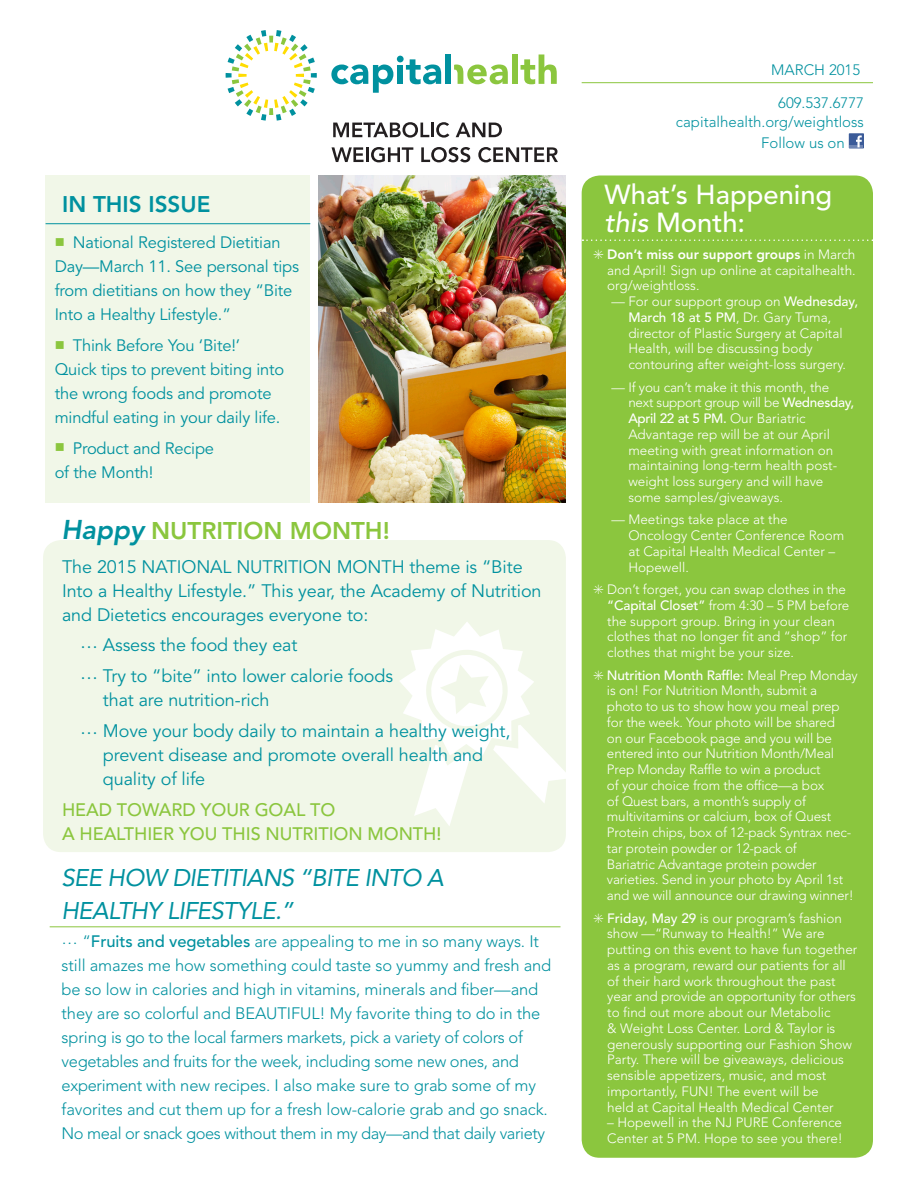
<style>
.page{position:relative;width:918px;height:1188px;background:#fff}
.page>*{position:absolute;margin:0;border:0;box-sizing:border-box;transform-origin:0 0}
.t1{font:500 27.3px "Avenir LT Std";color:#fff}
.t2{font:italic 24px/33px "Avenir LT Std";letter-spacing:-.025em;color:#00919f}
.t3{font:800 24px "Avenir LT Std";color:#8bc63e}
.t4{font:800 22.5px "Avenir LT Std";color:#00919f}
.t5{font:18px/24px "Avenir LT Std";letter-spacing:-.005em;color:#00919f}
.t6{font:500 18px/24px "Avenir LT Std";letter-spacing:-.005em;color:#8bc63e}
.t7{font:300 16.5px/24px "Avenir LT Std";letter-spacing:-.005em;color:#00919f}
.t8{font:16.5px/24px "Avenir LT Std";letter-spacing:-.01em;color:#00919f}
.t9{font:300 15px "Avenir LT Std";color:#00919f}
.t10{font:300 13.5px/15.8px "Avenir LT Std";color:#fff}
.s1{color:#8bc63e}
.s2{font-style:italic;font-size:27px;color:#00919f}
.s3{font-weight:500}
.s4{font-style:italic}
.s5{font-weight:800}
</style>
<div class="page">
<div style="left:43px;top:540px;width:523px;height:312px;background:#f1f7e8;border-radius:18px"></div>
<svg style="left:400px;top:622px;width:166px;height:204px"></svg>
<div style="left:849px;top:133px;width:15px;height:15px;background:#3b5b99"></div>
<svg style="left:850px;top:135px;width:13px;height:12px"></svg>
<hr style="left:582px;top:82px;width:291px;height:1px;background:#8bc63e">
<svg style="left:226px;top:30px;width:91px;height:91px"></svg>
<div style="left:397px;top:56px;width:7px;height:6px;background:#00919f;border-radius:50%"></div>
<svg style="left:331px;top:65px;width:62px;height:28px"></svg>
<div style="left:397px;top:65px;width:6px;height:19px;background:#00919f"></div>
<svg style="left:406px;top:59px;width:35px;height:25px"></svg>
<div style="left:445px;top:54px;width:6px;height:30px;background:#00919f"></div>
<svg style="left:521px;top:54px;width:36px;height:30px"></svg>
<div style="left:512px;top:54px;width:6px;height:30px;background:#8bc63e"></div>
<svg style="left:454px;top:65px;width:54px;height:19px"></svg>
<svg style="left:333px;top:122px;width:96px;height:16px"></svg>
<hr style="left:431px;top:123px;width:3px;height:14px;background:#231f20">
<svg style="left:436px;top:122px;width:13px;height:16px"></svg>
<svg style="left:456px;top:123px;width:46px;height:14px"></svg>
<svg style="left:332px;top:147px;width:32px;height:15px"></svg>
<hr style="left:366px;top:147px;width:3px;height:15px;background:#231f20">
<svg style="left:371px;top:147px;width:42px;height:15px"></svg>
<svg style="left:421px;top:147px;width:49px;height:15px"></svg>
<svg style="left:478px;top:147px;width:80px;height:15px"></svg>
<div style="left:582px;top:176px;width:291px;height:982px;background:#8bc63e;border-radius:18px"></div>
<svg style="left:582px;top:239px;width:291px;height:2px"></svg>
<img style="left:319px;top:176px;width:247px;height:327px">
<div style="left:46px;top:176px;width:264px;height:327px;background:#f1f7e8"></div>
<hr style="left:46px;top:223px;width:264px;height:1px;background:#00919f">
<hr style="left:50px;top:927px;width:511px;height:1px;background:#8bc63e">
<p class="t4" style="left:62px;top:191px;width:150px">IN THIS ISSUE</p>
<p class="t8" style="left:55px;top:231px;width:246px"><span class="s1">■</span> National Registered Dietitian<br>Day—March 11. See personal tips from dietitians on how they “Bite<br>Into a Healthy Lifestyle.”</p>
<p class="t8" style="left:55px;top:334px;width:231px"><span class="s1">■</span> Think Before You ‘Bite!’<br>Quick tips to prevent biting into the wrong foods and promote mindful eating in your daily life.</p>
<p class="t8" style="left:55px;top:437px;width:161px"><span class="s1">■</span> Product and Recipe of the Month!</p>
<p class="t3" style="left:62px;top:517px;width:330px"><span class="s2">Happy</span> NUTRITION MONTH!</p>
<p class="t5" style="left:62px;top:555px;width:481px">The 2015 NATIONAL NUTRITION MONTH theme is “Bite<br>Into a Healthy Lifestyle.” This year, the Academy of Nutrition and Dietetics encourages everyone to:</p>
<p class="t5" style="left:80px;top:634px;width:219px">… Assess the food they eat</p>
<p class="t5" style="left:103px;top:664px;width:292px;text-indent:-23px">… Try to “bite” into lower calorie foods that are nutrition-rich</p>
<p class="t5" style="left:103px;top:719px;width:409px;text-indent:-23px">… Move your body daily to maintain a healthy weight, prevent disease and promote overall health and quality of life</p>
<p class="t6" style="left:62px;top:798px;width:381px">HEAD TOWARD YOUR GOAL TO<br>A HEALTHIER YOU THIS NUTRITION MONTH!</p>
<p class="t2" style="left:62px;top:862px;width:384px">SEE HOW DIETITIANS “BITE INTO A<br>HEALTHY LIFESTYLE.”</p>
<p class="t7" style="left:62px;top:929px;width:491px">… “<span class="s3">Fruits and vegetables</span> are appealing to me in so many ways. It still amazes me how something could taste so yummy and fresh and be so low in calories and high in vitamins, minerals and fiber—and they are so colorful and BEAUTIFUL! My favorite thing to do in the spring is go to the local farmers markets, pick a variety of colors of vegetables and fruits for the week, including some new ones, and experiment with new recipes. I also make sure to grab some of my favorites and cut them up for a fresh low-calorie grab and go snack.<br>No meal or snack goes without them in my day—and that daily variety</p>
<p class="t9" style="left:771px;top:61px;width:90px">MARCH 2015</p>
<p class="t9" style="left:778px;top:94px;width:87px">609.537.6777</p>
<p class="t9" style="left:676px;top:113px;width:190px">capitalhealth.org/weightloss</p>
<p class="t9" style="left:761px;top:134px;width:85px">Follow us on</p>
<p class="t1" style="left:605px;top:179px;width:229px">What’s Happening</p>
<p class="t1" style="left:605px;top:207px;width:142px"><span class="s4">this</span> Month:</p>
<p class="t10" style="left:607px;top:246px;width:250px;text-align:justify;text-indent:-14px">✳ <span class="s5">Don’t miss our support groups</span> in March and April! Sign up online at capitalhealth. org/weightloss.</p>
<p class="t10" style="left:628px;top:294px;width:231px;text-indent:-17px">— For our support group on <span class="s3">Wednesday, March 18 at 5 PM</span>, Dr. Gary Tuma, director of Plastic Surgery at Capital Health, will be discussing body contouring after weight-loss surgery.</p>
<p class="t10" style="left:628px;top:379px;width:227px;text-indent:-17px">— If you can’t make it this month, the next support group will be <span class="s3">Wednesday, April 22 at 5 PM.</span> Our Bariatric Advantage rep will be at our April meeting with great information on maintaining long-term health post&shy;weight loss surgery and will have some samples/giveaways.</p>
<p class="t10" style="left:628px;top:512px;width:217px;text-indent:-17px">— Meetings take place at the<br>Oncology Center Conference Room at Capital Health Medical Center –<br>Hopewell.</p>
<p class="t10" style="left:607px;top:582px;width:244px;text-indent:-14px">✳ Don’t forget, you can swap clothes in the <span class="s3">“Capital Closet”</span> from 4:30 – 5 PM before the support group. Bring in your clean clothes that no longer fit and “shop” for clothes that might be your size.</p>
<p class="t10" style="left:607px;top:667px;width:252px;text-indent:-14px">✳ <span class="s3">Nutrition Month Raffle:</span> Meal Prep Monday is on! For Nutrition Month, submit a<br>photo to us to show how you meal prep for the week. Your photo will be shared<br>on our Facebook page and you will be entered into our Nutrition Month/Meal Prep Monday Raffle to win a product<br>of your choice from the office—a box<br>of Quest bars, a month’s supply of multivitamins or calcium, box of Quest Protein chips, box of 12-pack Syntrax nec&shy;tar protein powder or 12-pack of<br>Bariatric Advantage protein powder varieties. Send in your photo by April 1st and we will announce our drawing winner!</p>
<p class="t10" style="left:607px;top:910px;width:252px;text-indent:-14px">✳ <span class="s3">Friday, May 29</span> is our program’s fashion show —“Runway to Health!” We are putting on this event to have fun together as a program, reward our patients for all of their hard work throughout the past year and provide an opportunity for others to find out more about our Metabolic<br>&amp; Weight Loss Center. Lord &amp; Taylor is generously supporting our Fashion Show Party. There will be giveaways, delicious sensible appetizers, music, and most importantly, FUN! The event will be<br>held at Capital Health Medical Center</p>
<p class="t10" style="left:607px;top:1115px;width:237px">– Hopewell in the NJ PURE Conference<br>Center at 5 PM. Hope to see you there!</p>
</div>
